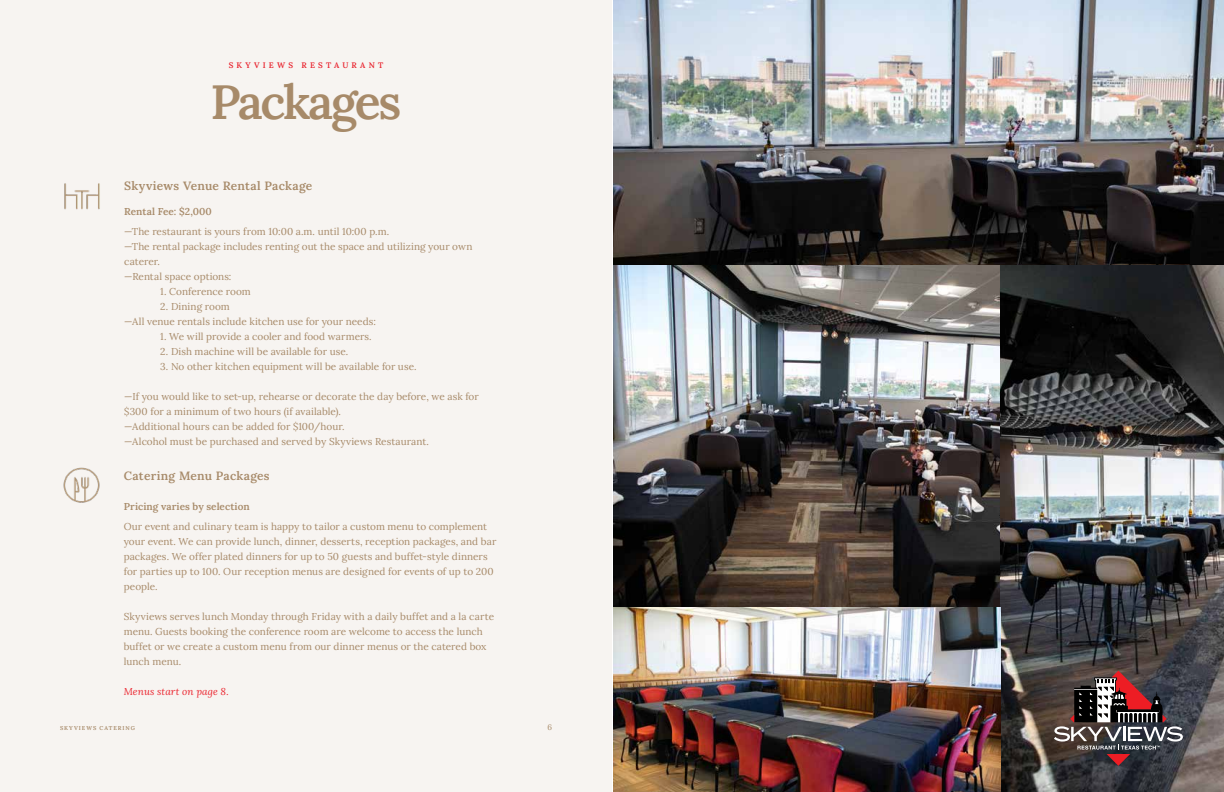
<style>
.page{position:relative;width:1224px;height:792px;background:#fff}
.page>*{position:absolute;margin:0;border:0;box-sizing:border-box;transform-origin:0 0}
.t1{font:600 48px "Lora";letter-spacing:-.05em;color:#a78a69}
.t2{font:600 12px "Lora";letter-spacing:.02em;color:#a78a69}
.t3{font:10px/15px "Lora";color:#a78a69}
.t4{font:600 10px "Lora";letter-spacing:.005em;color:#a78a69}
.t5{font:italic 10px "Lora";letter-spacing:.015em;color:#eb252f}
.t6{font:600 8px "Lora";letter-spacing:.4em;color:#e92631}
.t7{font:8px "Lora";color:#a78a69}
.t8{font:600 5.6px "Lora";letter-spacing:.175em;color:#a78a69}
</style>
<div class="page">
<div style="left:0;top:0;width:612px;height:792px;background:#f7f4f1"></div>
<img style="left:613px;top:0;width:611px;height:792px">
<svg style="left:1054px;top:671px;width:129px;height:95px"></svg>
<img style="left:64px;top:183px;width:36px;height:27px">
<img style="left:63px;top:467px;width:37px;height:36px">
<p class="t6" style="left:229px;top:59px;width:156px">SKYVIEWS RESTAURANT</p>
<h1 class="t1" style="left:211px;top:65px;width:192px">Packages</h1>
<p class="t2" style="left:124px;top:177px;width:189px">Skyviews Venue Rental Package</p>
<p class="t4" style="left:124px;top:204px;width:89px">Rental Fee: $2,000</p>
<p class="t3" style="left:124px;top:223px;width:350px">—The restaurant is yours from 10:00 a.m. until 10:00 p.m.<br>—The rental package includes renting out the space and utilizing your own caterer.<br>—Rental space options:</p>
<p class="t3" style="left:160px;top:283px;width:92px">1. Conference room</p>
<p class="t3" style="left:124px;top:298px;width:253px;text-indent:36px">2. Dining room<br>—All venue rentals include kitchen use for your needs:</p>
<p class="t3" style="left:160px;top:328px;width:213px">1. We will provide a cooler and food warmers.</p>
<p class="t3" style="left:160px;top:343px;width:190px">2. Dish machine will be available for use.</p>
<p class="t3" style="left:160px;top:358px;width:258px">3. No other kitchen equipment will be available for use.</p>
<p class="t3" style="left:124px;top:388px;width:356px">—If you would like to set-up, rehearse or decorate the day before, we ask for $300 for a minimum of two hours (if available).<br>—Additional hours can be added for $100/hour.<br>—Alcohol must be purchased and served by Skyviews Restaurant.</p>
<p class="t2" style="left:124px;top:467px;width:147px">Catering Menu Packages</p>
<p class="t4" style="left:124px;top:499px;width:127px">Pricing varies by selection</p>
<p class="t3" style="left:124px;top:518px;width:374px">Our event and culinary team is happy to tailor a custom menu to complement your event. We can provide lunch, dinner, desserts, reception packages, and bar packages. We offer plated dinners for up to 50 guests and buffet-style dinners for parties up to 100. Our reception menus are designed for events of up to 200 people.</p>
<p class="t3" style="left:124px;top:608px;width:372px">Skyviews serves lunch Monday through Friday with a daily buffet and a la carte menu. Guests booking the conference room are welcome to access the lunch buffet or we create a custom menu from our dinner menus or the catered box lunch menu.</p>
<p class="t5" style="left:124px;top:685px;width:106px">Menus start on page 8.</p>
<p class="t8" style="left:60px;top:724px;width:77px">SKYVIEWS CATERING</p>
<p class="t7" style="left:547px;top:721px;width:6px">6</p>
</div>
